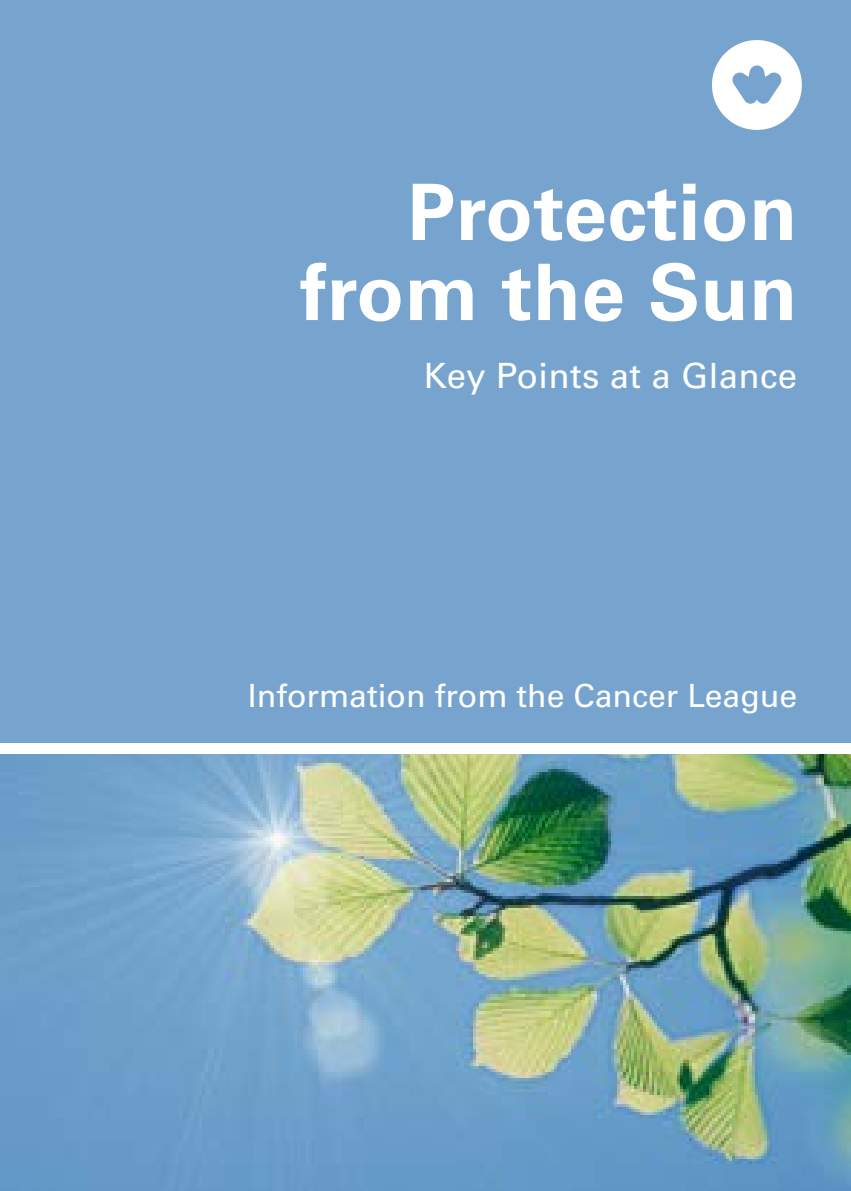
<style>
.page{position:relative;width:851px;height:1191px;background:#fff}
.page>*{position:absolute;margin:0;border:0;box-sizing:border-box;transform-origin:0 0}
.t1{font:700 78px/80px "Univers";letter-spacing:.01em;color:#fff;text-align:right}
.t2{font:34.8px "Univers";letter-spacing:.01em;color:#fff}
.t3{font:32px "Univers";color:#fff}
</style>
<div class="page">
<div style="left:0;top:0;width:850px;height:742px;background:#76a4cf"></div>
<svg style="left:712px;top:40px;width:89px;height:90px"></svg>
<img style="left:0;top:754px;width:850px;height:437px">
<h1 class="t1" style="left:300px;top:173px;width:498px">Protection from the Sun</h1>
<p class="t2" style="left:424px;top:355px;width:375px">Key Points at a Glance</p>
<p class="t3" style="left:248px;top:676px;width:551px">Information from the Cancer League</p>
</div>
